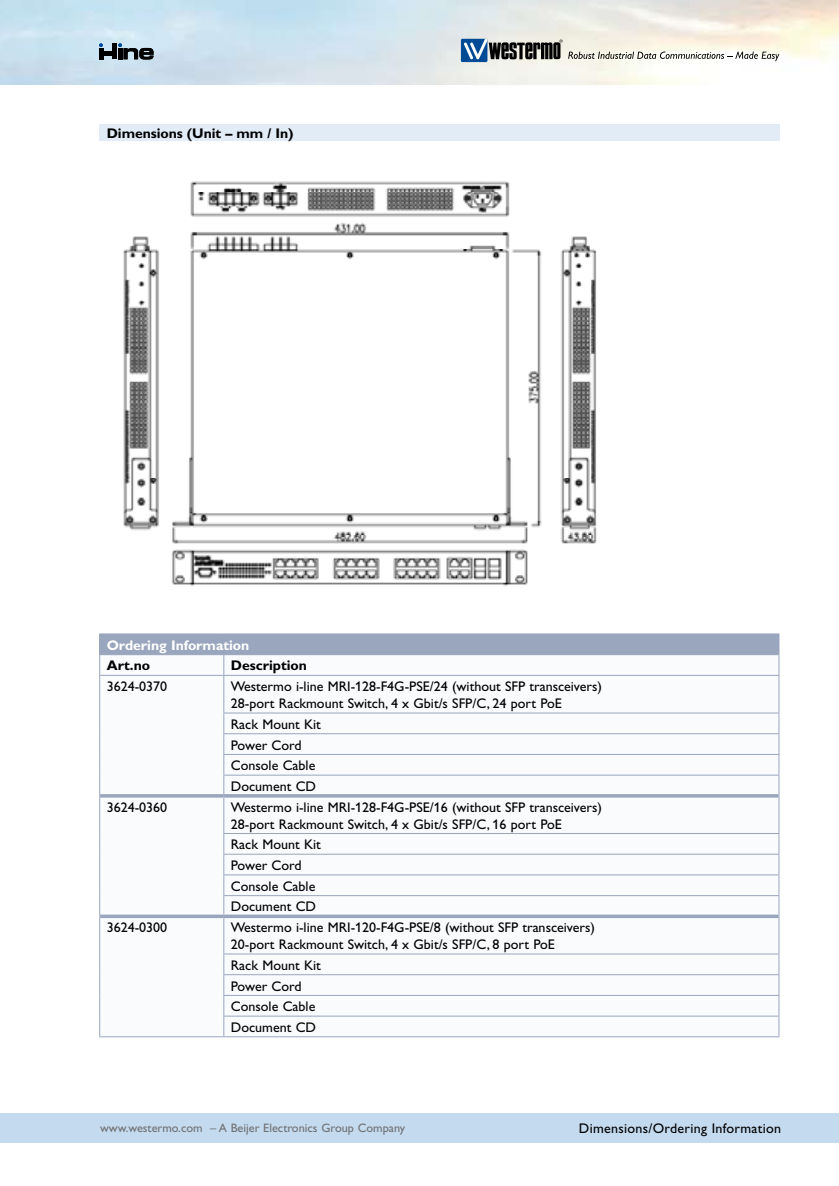
<style>
.page{position:relative;width:839px;height:1186px;background:#fff}
.page>*{position:absolute;margin:0;border:0;box-sizing:border-box;transform-origin:0 0}
.t1{font:14px/20.7px "Gill Alt One Mod";color:#000}
.t2{font:700 14px "Gill Alt One Mod";letter-spacing:-.005em;color:#000}
.t3{font:14px "Gill Alt One Mod";letter-spacing:.02em;color:#000}
.t4{font:700 14px "Gill Alt One Mod";color:#fff}
.t5{font:12.25px "Gill Alt One Mod";color:#707173}
</style>
<div class="page">
<img style="left:0;top:0;width:838px;height:84px">
<div style="left:0;top:1112px;width:838px;height:30px;background:#c3daef"></div>
<div style="left:461px;top:39px;width:26px;height:23px;background:#004b96"></div>
<svg style="left:464px;top:39px;width:98px;height:20px;background:#606b75"></svg>
<svg style="left:568px;top:52px;width:211px;height:9px"></svg>
<hr style="left:113px;top:43px;width:4px;height:16px;background:#000">
<svg style="left:99px;top:43px;width:12px;height:13px"></svg>
<hr style="left:99px;top:48px;width:4px;height:11px;background:#000">
<svg style="left:118px;top:43px;width:35px;height:16px"></svg>
<div style="left:100px;top:634px;width:678px;height:20px;background:#99a6bd"></div>
<svg style="left:100px;top:655px;width:678px;height:381px"></svg>
<hr style="left:99px;top:633px;width:125px;height:1px;background:#99a6bd">
<hr style="left:224px;top:633px;width:555px;height:1px;background:#99a6bd">
<hr style="left:99px;top:654px;width:125px;height:1px;background:#99a6bd">
<svg style="left:99px;top:634px;width:1px;height:41px"></svg>
<hr style="left:224px;top:654px;width:555px;height:1px;background:#99a6bd">
<svg style="left:223px;top:655px;width:1px;height:20px"></svg>
<svg style="left:778px;top:634px;width:1px;height:41px"></svg>
<hr style="left:99px;top:675px;width:125px;height:1px;background:#99a6bd">
<hr style="left:99px;top:676px;width:1px;height:37px;background:#99a6bd">
<hr style="left:224px;top:675px;width:555px;height:1px;background:#99a6bd">
<hr style="left:223px;top:676px;width:1px;height:36px;background:#99a6bd">
<hr style="left:778px;top:676px;width:1px;height:36px;background:#99a6bd">
<hr style="left:223px;top:712px;width:556px;height:1px;background:#99a6bd">
<hr style="left:223px;top:733px;width:556px;height:1px;background:#99a6bd">
<hr style="left:223px;top:754px;width:556px;height:1px;background:#99a6bd">
<svg style="left:99px;top:713px;width:1px;height:83px"></svg>
<hr style="left:223px;top:774px;width:556px;height:1px;background:#99a6bd">
<svg style="left:223px;top:713px;width:1px;height:81px"></svg>
<svg style="left:778px;top:713px;width:1px;height:83px"></svg>
<hr style="left:223px;top:874px;width:556px;height:1px;background:#99a6bd">
<hr style="left:223px;top:895px;width:556px;height:1px;background:#99a6bd">
<svg style="left:223px;top:834px;width:1px;height:80px"></svg>
<svg style="left:778px;top:834px;width:1px;height:82px"></svg>
<hr style="left:223px;top:995px;width:556px;height:1px;background:#99a6bd">
<hr style="left:223px;top:1015px;width:556px;height:1px;background:#99a6bd">
<svg style="left:223px;top:954px;width:1px;height:82px"></svg>
<svg style="left:778px;top:954px;width:1px;height:82px"></svg>
<hr style="left:99px;top:1036px;width:125px;height:1px;background:#99a6bd">
<hr style="left:224px;top:1036px;width:555px;height:1px;background:#99a6bd">
<hr style="left:100px;top:794px;width:124px;height:3px;background:#99a6bd">
<hr style="left:224px;top:794px;width:554px;height:3px;background:#99a6bd">
<hr style="left:99px;top:796px;width:1px;height:37px;background:#99a6bd">
<hr style="left:223px;top:797px;width:1px;height:36px;background:#99a6bd">
<hr style="left:778px;top:796px;width:1px;height:37px;background:#99a6bd">
<hr style="left:223px;top:833px;width:556px;height:1px;background:#99a6bd">
<hr style="left:223px;top:853px;width:556px;height:1px;background:#99a6bd">
<svg style="left:99px;top:833px;width:1px;height:83px"></svg>
<svg style="left:100px;top:914px;width:124px;height:4px"></svg>
<svg style="left:224px;top:914px;width:554px;height:4px;background:#a7b2c6"></svg>
<hr style="left:99px;top:916px;width:1px;height:38px;background:#99a6bd">
<hr style="left:223px;top:918px;width:1px;height:35px;background:#99a6bd">
<hr style="left:778px;top:916px;width:1px;height:37px;background:#99a6bd">
<hr style="left:223px;top:953px;width:556px;height:1px;background:#99a6bd">
<hr style="left:223px;top:974px;width:556px;height:1px;background:#99a6bd">
<svg style="left:99px;top:954px;width:1px;height:82px"></svg>
<div style="left:99px;top:124px;width:680px;height:16px;background:#e2ecf7"></div>
<img style="left:123px;top:181px;width:474px;height:405px">
<p class="t2" style="left:107px;top:125px;width:188px">Dimensions (Unit – mm / In)</p>
<p class="t4" style="left:107px;top:637px;width:144px">Ordering Information</p>
<p class="t2" style="left:107px;top:658px;width:45px">Art.no</p>
<p class="t2" style="left:231px;top:658px;width:78px">Description</p>
<p class="t1" style="left:107px;top:676px;width:62px">3624-0370</p>
<p class="t1" style="left:231px;top:678px;width:372px;line-height:17px">Westermo i-line MRI-128-F4G-PSE/24 (without SFP transceivers)<br>28-port Rackmount Switch, 4 x Gbit/s SFP/C, 24 port PoE</p>
<p class="t1" style="left:231px;top:714px;width:92px">Rack Mount Kit<br>Power Cord<br>Console Cable<br>Document CD</p>
<p class="t1" style="left:107px;top:796px;width:62px">3624-0360</p>
<p class="t1" style="left:231px;top:798px;width:372px;line-height:17px">Westermo i-line MRI-128-F4G-PSE/16 (without SFP transceivers)<br>28-port Rackmount Switch, 4 x Gbit/s SFP/C, 16 port PoE</p>
<p class="t1" style="left:231px;top:834px;width:92px">Rack Mount Kit<br>Power Cord<br>Console Cable<br>Document CD</p>
<p class="t1" style="left:107px;top:917px;width:62px">3624-0300</p>
<p class="t1" style="left:231px;top:919px;width:365px;line-height:17px">Westermo i-line MRI-120-F4G-PSE/8 (without SFP transceivers)<br>20-port Rackmount Switch, 4 x Gbit/s SFP/C, 8 port PoE</p>
<p class="t1" style="left:231px;top:955px;width:92px">Rack Mount Kit<br>Power Cord<br>Console Cable<br>Document CD</p>
<p class="t5" style="left:100px;top:1121px;width:306px">www.westermo.com – A Beijer Electronics Group Company</p>
<p class="t3" style="left:579px;top:1120px;width:203px">Dimensions/Ordering Information</p>
</div>
